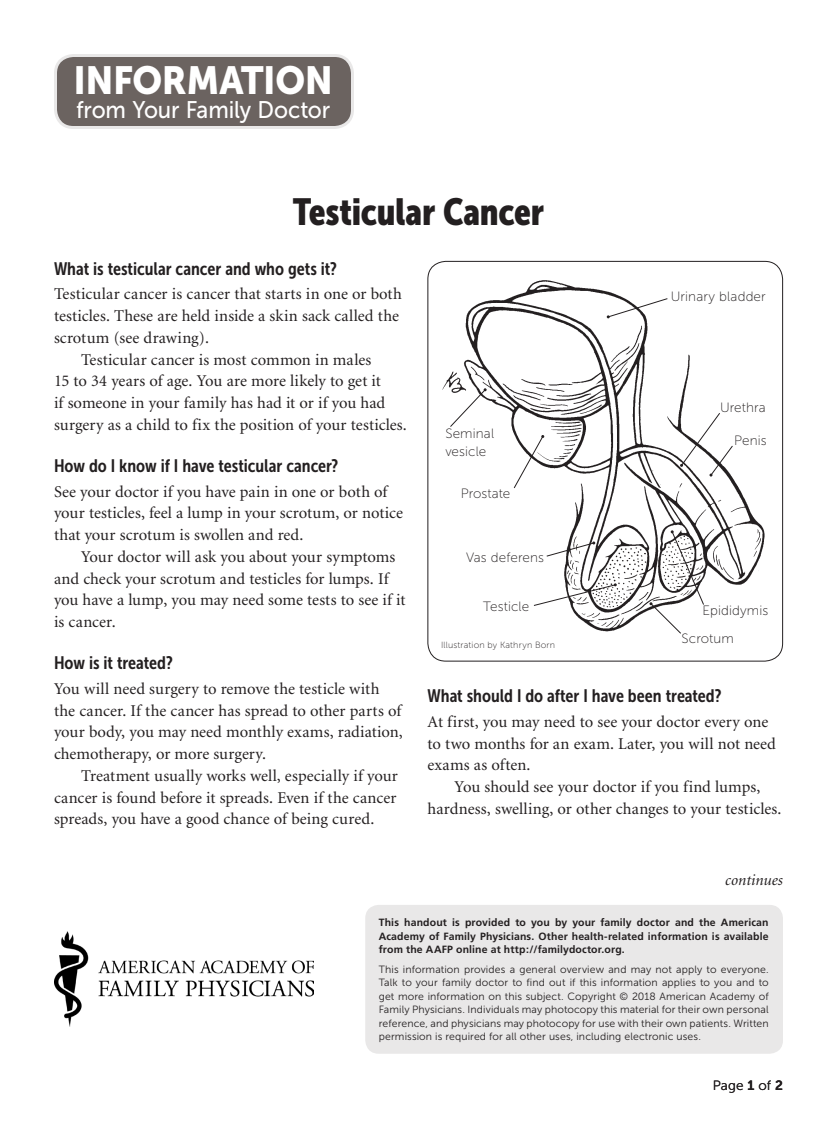
<style>
.page{position:relative;width:837px;height:1134px;background:#fff}
.page>*{position:absolute;margin:0;border:0;box-sizing:border-box;transform-origin:0 0}
.t1{font:39px "Museo Sans 900";letter-spacing:-.01em;color:#fff;scale:.93 1}
.Pat_Info_Title{font:37.5px "Museo Sans Cond 900";letter-spacing:-.005em;color:#231f20}
.t2{font:24px "Museo Sans 500";letter-spacing:-.005em;color:#fff;scale:.93 1}
.Pat_Info_Subhead{font:18px "Museo Sans Cond 700";color:#231f20}
.Pat_Info_Body{font:16.5px/21.8px "Minion";color:#231f20}
.Pat_Info_Body_no_ind{font:16.5px/21.8px "Minion";letter-spacing:.005em;color:#231f20}
.t3{font:italic 15.75px "Minion";color:#231f20}
.fig_type{font:13.5px/18px "Museo Sans 100";letter-spacing:.01em;color:#231f20}
.t4{font:13.5px "Museo Sans 300";letter-spacing:.005em;color:#231f20}
.Pat_Info_Blurb_Copy{font:10.5px/13.5px "Museo Sans 300";letter-spacing:.01em;color:#231f20;text-align:justify}
.Pat_Info_Blurb_Copy-2{font:700 10.5px/13.5px "Frutiger";letter-spacing:.015em;color:#231f20;text-align:justify}
.art_credit{font:9px "Museo Sans 100";letter-spacing:.025em;color:#231f20}
.s1{font-family:"Museo Sans 700"}
</style>
<div class="page">
<img style="left:54px;top:932px;width:260px;height:95px">
<div style="left:56px;top:56px;width:296px;height:72px;background:#6b6360;border-radius:18px"></div>
<div style="left:54px;top:54px;width:300px;height:75px;border:3px solid #e9e8e8;border-radius:18px"></div>
<div style="left:365px;top:905px;width:418px;height:149px;background:#e9e8e8;border-radius:14px"></div>
<img style="left:442px;top:280px;width:323px;height:352px">
<svg style="left:680px;top:412px;width:53px;height:65px"></svg>
<svg style="left:607px;top:298px;width:61px;height:20px"></svg>
<svg style="left:449px;top:388px;width:38px;height:40px"></svg>
<svg style="left:513px;top:435px;width:31px;height:54px"></svg>
<svg style="left:546px;top:542px;width:49px;height:15px"></svg>
<svg style="left:533px;top:583px;width:84px;height:23px"></svg>
<svg style="left:650px;top:530px;width:55px;height:104px"></svg>
<h1 class="t1" style="left:73px;top:59px;width:281px">INFORMATION</h1>
<h3 class="t2" style="left:76px;top:96px;width:275px">from Your Family Doctor</h3>
<p class="Pat_Info_Title" style="left:293px;top:191px;width:253px">Testicular Cancer</p>
<p class="Pat_Info_Subhead" style="left:54px;top:258px;width:284px">What is testicular cancer and who gets it?</p>
<p class="Pat_Info_Body_no_ind" style="left:54px;top:284px;width:350px">Testicular cancer is cancer that starts in one or both testicles. These are held inside a skin sack called the scrotum (see drawing).</p>
<p class="Pat_Info_Body" style="left:54px;top:349px;width:354px;text-indent:27px">Testicular cancer is most common in males<br>15 to 34 years of age. You are more likely to get it<br>if someone in your family has had it or if you had surgery as a child to fix the position of your testicles.</p>
<p class="Pat_Info_Subhead" style="left:54px;top:455px;width:286px">How do I know if I have testicular cancer?</p>
<p class="Pat_Info_Body_no_ind" style="left:54px;top:481px;width:351px">See your doctor if you have pain in one or both of your testicles, feel a lump in your scrotum, or notice that your scrotum is swollen and red.</p>
<p class="Pat_Info_Body" style="left:54px;top:546px;width:353px;text-indent:27px">Your doctor will ask you about your symptoms and check your scrotum and testicles for lumps. If you have a lump, you may need some tests to see if it is cancer.</p>
<p class="Pat_Info_Subhead" style="left:54px;top:653px;width:121px">How is it treated?</p>
<p class="Pat_Info_Body_no_ind" style="left:54px;top:678px;width:350px">You will need surgery to remove the testicle with the cancer. If the cancer has spread to other parts of your body, you may need monthly exams, radiation, chemotherapy, or more surgery.</p>
<p class="Pat_Info_Body" style="left:54px;top:765px;width:345px;text-align:justify;text-indent:27px">Treatment usually works well, especially if your cancer is found before it spreads. Even if the cancer spreads, you have a good chance of being cured.</p>
<p class="fig_type" style="left:671px;top:288px;width:97px">Urinary bladder</p>
<p class="fig_type" style="left:720px;top:398px;width:47px">Urethra</p>
<p class="fig_type" style="left:445px;top:425px;width:50px">Seminal vesicle</p>
<p class="fig_type" style="left:461px;top:485px;width:51px">Prostate</p>
<p class="fig_type" style="left:734px;top:431px;width:34px">Penis</p>
<p class="fig_type" style="left:466px;top:548px;width:79px">Vas deferens</p>
<p class="fig_type" style="left:483px;top:597px;width:48px">Testicle</p>
<p class="fig_type" style="left:702px;top:602px;width:67px">Epididymis</p>
<p class="fig_type" style="left:682px;top:630px;width:54px">Scrotum</p>
<p class="art_credit" style="left:441px;top:640px;width:116px">Illustration by Kathryn Born</p>
<p class="Pat_Info_Subhead" style="left:428px;top:686px;width:296px">What should I do after I have been treated?</p>
<p class="Pat_Info_Body_no_ind" style="left:428px;top:711px;width:350px">At first, you may need to see your doctor every one to two months for an exam. Later, you will not need exams as often.</p>
<p class="Pat_Info_Body" style="left:428px;top:776px;width:356px;text-align:center">You should see your doctor if you find lumps, hardness, swelling, or other changes to your testicles.</p>
<p class="t3" style="left:725px;top:872px;width:59px">continues</p>
<p class="Pat_Info_Blurb_Copy-2" style="left:379px;top:916px;width:392px">This handout is provided to you by your family doctor and the American Academy of Family Physicians. Other health-related information is available from the AAFP online at http://familydoctor.org.</p>
<p class="Pat_Info_Blurb_Copy" style="left:379px;top:962px;width:392px">This information provides a general overview and may not apply to everyone.<br>Talk to your family doctor to find out if this information applies to you and to get more information on this subject. Copyright © 2018 American Academy of Family Physicians. Individuals may photocopy this material for their own personal reference, and physicians may photocopy for use with their own patients. Written permission is required for all other uses, including electronic uses.</p>
<p class="t4" style="left:713px;top:1079px;width:72px">Page <span class="s1">1</span> of <span class="s1">2</span></p>
</div>
